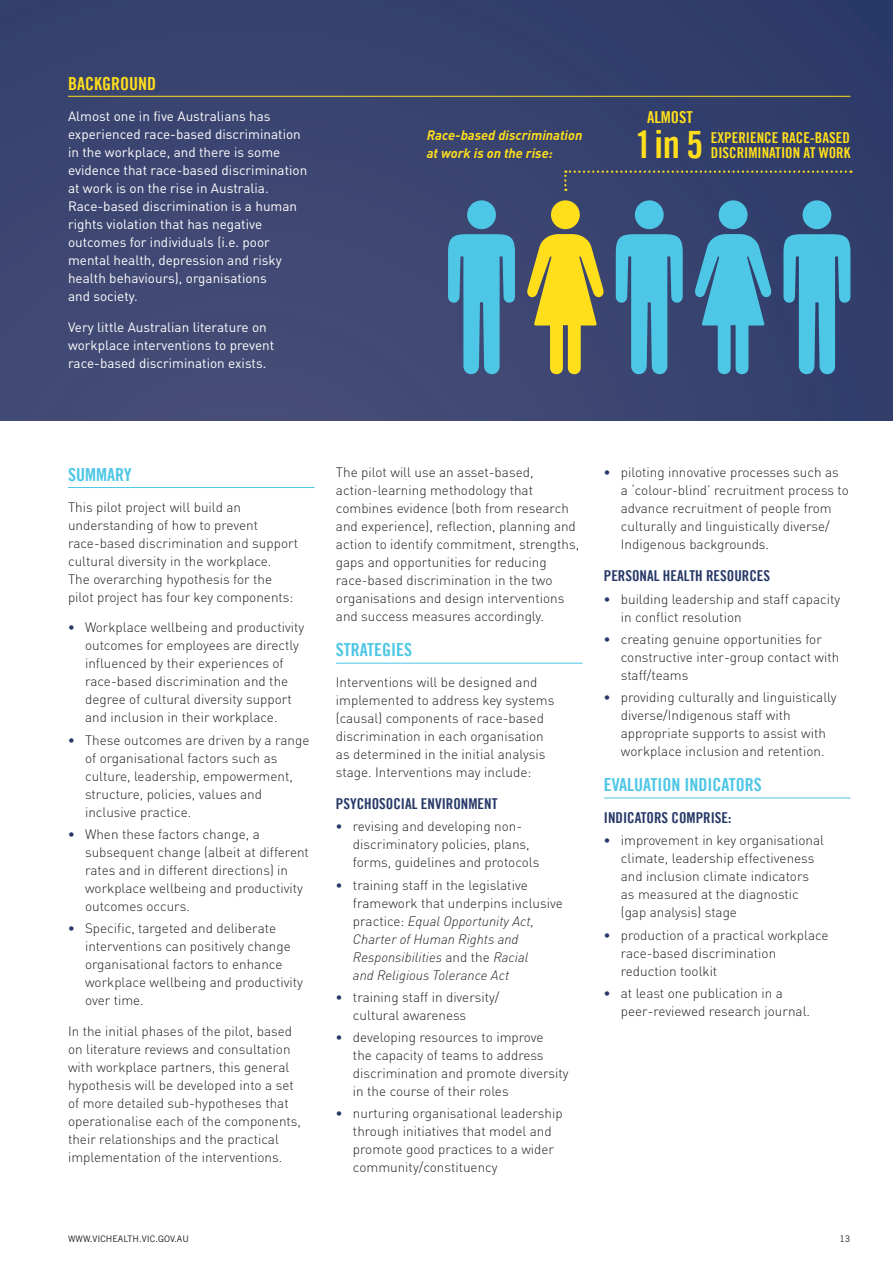
<style>
.page{position:relative;width:893px;height:1263px;background:#fff}
.page>*{position:absolute;margin:0;border:0;box-sizing:border-box;transform-origin:0 0}
.t1{font:37.65px "Trade Gothic LT Bold Cond Twenty";color:#ffdf1b}
.t2{font:18px "Trade Gothic LT Bold Cond Twenty";color:#4dc7e5}
.t3{font:18px "Trade Gothic LT Bold Cond Twenty";color:#ffdf1b}
.t4{font:16.5px "Trade Gothic LT Bold Cond Twenty";color:#ffdf1b}
.t5{font:15px "Trade Gothic LT Bold Cond Twenty";color:#263867}
.t6{font:15px/15px "Trade Gothic LT Bold Cond Twenty";color:#ffdf1b}
.t7{font:300 13.5px/18px "DIN";color:#231f20}
.t8{font:13.5px/18px "DIN";color:#fff}
.t9{font:italic 300 13.5px/18px "DIN";color:#231f20}
.t10{font:italic 700 13.5px/18px "DIN";color:#ffdf1b}
.t11{font:9px "Trade Gothic";color:#231f20}
.s1{font-size:39px}
.s2{font-weight:700;color:#263867}
.s3{font-weight:700;font-style:normal;color:#263867}
.s4{font-style:normal}
</style>
<div class="page">
<div style="left:0;top:0;width:893px;height:421px;background:#3a4470"></div>
<hr style="left:68px;top:96px;width:782px;height:1px;background:#ffdf1b">
<hr style="left:68px;top:487px;width:247px;height:1px;background:#4dc7e5">
<hr style="left:336px;top:663px;width:247px;height:1px;background:#4dc7e5">
<hr style="left:604px;top:797px;width:246px;height:1px;background:#4dc7e5">
<svg style="left:783px;top:200px;width:67px;height:175px"></svg>
<svg style="left:616px;top:200px;width:67px;height:175px"></svg>
<svg style="left:448px;top:200px;width:67px;height:175px"></svg>
<svg style="left:695px;top:200px;width:77px;height:175px"></svg>
<svg style="left:527px;top:200px;width:77px;height:175px"></svg>
<svg style="left:564px;top:171px;width:287px;height:20px"></svg>
<h2 class="t3" style="left:68px;top:72px;width:89px">BACKGROUND</h2>
<p class="t8" style="left:68px;top:107px;width:241px">Almost one in five Australians has experienced race-based discrimination in the workplace, and there is some evidence that race-based discrimination at work is on the rise in Australia.<br>Race-based discrimination is a human rights violation that has negative outcomes for individuals (i.e. poor mental health, depression and risky health behaviours), organisations<br>and society.</p>
<p class="t8" style="left:68px;top:318px;width:208px">Very little Australian literature on workplace interventions to prevent race-based discrimination exists.</p>
<p class="t4" style="left:647px;top:108px;width:47px">ALMOST</p>
<p class="t10" style="left:427px;top:125px;width:157px">Race-based discrimination at work is on the rise:</p>
<h1 class="t1" style="left:635px;top:122px;width:69px">1 <span class="s1">in</span> 5</h1>
<p class="t6" style="left:711px;top:130px;width:141px">EXPERIENCE RACE-BASED<br>DISCRIMINATION AT WORK</p>
<h2 class="t2" style="left:68px;top:463px;width:65px">SUMMARY</h2>
<p class="t7" style="left:68px;top:497px;width:232px">This pilot project will build an understanding of how to prevent race-based discrimination and support cultural diversity in the workplace.<br>The overarching hypothesis for the pilot project has four key components:</p>
<p class="t7" style="left:85px;top:618px;width:221px;text-indent:-17px"><span class="s2">•</span> Workplace wellbeing and productivity outcomes for employees are directly influenced by their experiences of race-based discrimination and the degree of cultural diversity support and inclusion in their workplace.</p>
<p class="t7" style="left:85px;top:730px;width:226px;text-indent:-17px"><span class="s2">•</span> These outcomes are driven by a range of organisational factors such as culture, leadership, empowerment, structure, policies, values and inclusive practice.</p>
<p class="t7" style="left:85px;top:825px;width:225px;text-indent:-17px"><span class="s2">•</span> When these factors change, a subsequent change (albeit at different rates and in different directions) in workplace wellbeing and productivity outcomes occurs.</p>
<p class="t7" style="left:85px;top:919px;width:220px;text-indent:-17px"><span class="s2">•</span> Specific, targeted and deliberate interventions can positively change organisational factors to enhance workplace wellbeing and productivity over time.</p>
<p class="t7" style="left:68px;top:1022px;width:235px">In the initial phases of the pilot, based on literature reviews and consultation with workplace partners, this general hypothesis will be developed into a set of more detailed sub-hypotheses that operationalise each of the components, their relationships and the practical implementation of the interventions.</p>
<p class="t7" style="left:336px;top:463px;width:245px">The pilot will use an asset-based, action-learning methodology that combines evidence (both from research and experience), reflection, planning and action to identify commitment, strengths, gaps and opportunities for reducing race-based discrimination in the two organisations and design interventions and success measures accordingly.</p>
<h2 class="t2" style="left:336px;top:639px;width:78px">STRATEGIES</h2>
<p class="t7" style="left:336px;top:673px;width:220px">Interventions will be designed and implemented to address key systems (causal) components of race-based discrimination in each organisation as determined in the initial analysis stage. Interventions may include:</p>
<p class="t5" style="left:336px;top:795px;width:163px">PSYCHOSOCIAL ENVIRONMENT</p>
<p class="t7" style="left:353px;top:817px;width:188px;text-indent:-17px"><span class="s2">•</span> revising and developing non&shy;discriminatory policies, plans, forms, guidelines and protocols</p>
<p class="t9" style="left:353px;top:876px;width:211px;text-indent:-17px"><span class="s3">•</span> <span class="s4">training staff in the legislative framework that underpins inclusive practice:</span> Equal Opportunity Act,<br>Charter of Human Rights and<br>Responsibilities <span class="s4">and the</span> Racial<br>and Religious Tolerance Act</p>
<p class="t7" style="left:353px;top:988px;width:148px;text-indent:-17px"><span class="s2">•</span> training staff in diversity/ cultural awareness</p>
<p class="t7" style="left:353px;top:1028px;width:217px;text-indent:-17px"><span class="s2">•</span> developing resources to improve<br>the capacity of teams to address discrimination and promote diversity in the course of their roles</p>
<p class="t7" style="left:353px;top:1104px;width:211px;text-indent:-17px"><span class="s2">•</span> nurturing organisational leadership through initiatives that model and promote good practices to a wider community/constituency</p>
<p class="t7" style="left:621px;top:463px;width:229px;text-indent:-17px"><span class="s2">•</span> piloting innovative processes such as a ‘colour-blind’ recruitment process to advance recruitment of people from culturally and linguistically diverse/ Indigenous backgrounds.</p>
<p class="t5" style="left:604px;top:567px;width:168px">PERSONAL HEALTH RESOURCES</p>
<p class="t7" style="left:621px;top:590px;width:221px;text-indent:-17px"><span class="s2">•</span> building leadership and staff capacity in conflict resolution</p>
<p class="t7" style="left:621px;top:630px;width:220px;text-indent:-17px"><span class="s2">•</span> creating genuine opportunities for constructive inter-group contact with staff/teams</p>
<p class="t7" style="left:621px;top:688px;width:217px;text-indent:-17px"><span class="s2">•</span> providing culturally and linguistically diverse/Indigenous staff with appropriate supports to assist with workplace inclusion and retention.</p>
<h2 class="t2" style="left:604px;top:774px;width:159px">EVALUATION INDICATORS</h2>
<p class="t5" style="left:604px;top:809px;width:129px">INDICATORS COMPRISE:</p>
<p class="t7" style="left:621px;top:831px;width:205px;text-indent:-17px"><span class="s2">•</span> improvement in key organisational climate, leadership effectiveness and inclusion climate indicators as measured at the diagnostic (gap analysis) stage</p>
<p class="t7" style="left:621px;top:926px;width:209px;text-indent:-17px"><span class="s2">•</span> production of a practical workplace race-based discrimination reduction toolkit</p>
<p class="t7" style="left:621px;top:984px;width:191px;text-indent:-17px"><span class="s2">•</span> at least one publication in a peer-reviewed research journal.</p>
<p class="t11" style="left:68px;top:1233px;width:122px">WWW.VICHEALTH.VIC.GOV.AU</p>
<p class="t11" style="left:839px;top:1233px;width:12px">13</p>
</div>
